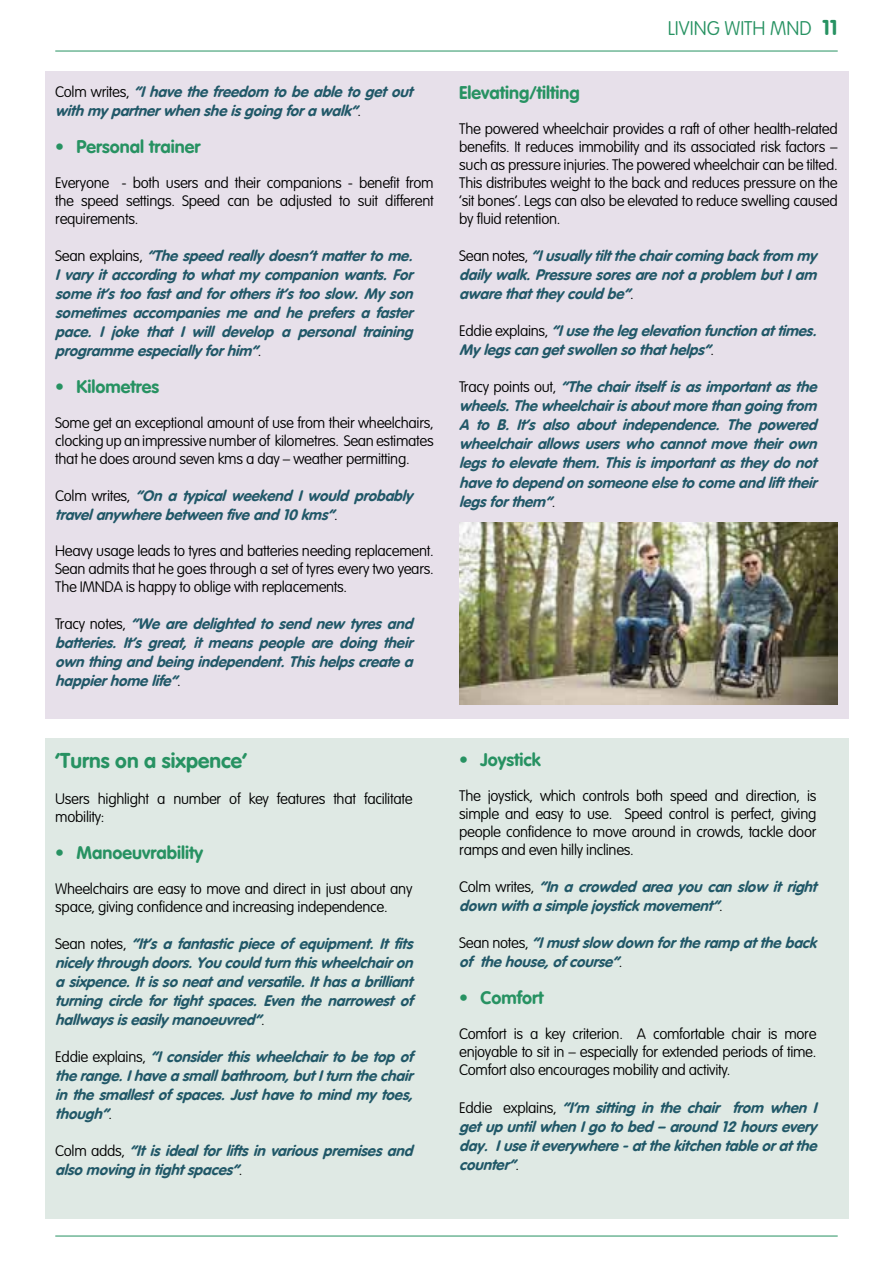
<style>
.page{position:relative;width:893px;height:1263px;background:#fff}
.page>*{position:absolute;margin:0;border:0;box-sizing:border-box;transform-origin:0 0}
.t1{font:21px "VAG Rounded Bold";color:#279262}
.t2{font:100 19.5px "VAG Rounded Std";color:#279262}
.t3{font:18px "VAG Rounded Bold";color:#279262}
.t4{font:italic 15px/19px "VAG Rounded Bold";color:#215868}
.t5{font:100 15px/18px "VAG Rounded Std";letter-spacing:-.02em;color:#000;text-align:justify}
.s1{font-family:"VAG Rounded Std";font-weight:100;font-style:normal;color:#000}
.s2{font-family:"VAG Rounded Bold";font-weight:400;font-size:21px}
</style>
<div class="page">
<hr style="left:55px;top:51px;width:783px;height:1px;background:#279262">
<hr style="left:55px;top:1236px;width:783px;height:1px;background:#279262">
<div style="left:45px;top:71px;width:803px;height:648px;background:#e7e0ea"></div>
<div style="left:45px;top:738px;width:803px;height:480px;background:#dfe9e4"></div>
<img style="left:459px;top:523px;width:379px;height:181px">
<p class="t4" style="left:55px;top:82px;width:363px"><span class="s1">C o l m w r i t e s ,</span> “I havethefreedom tobeabletogetout withmy partnerwhensheisgoingforawalk”<span class="s1">.</span></p>
<p class="t3" style="left:55px;top:136px;width:147px">• Personal trainer</p>
<p class="t5" style="left:55px;top:174px;width:380px">Everyone - both users and their companions - benefit from the speed settings. Speed can be adjusted to suit different requirements.</p>
<p class="t4" style="left:55px;top:246px;width:363px;text-align:justify"><span class="s1">S e a n e x p l a i n s ,</span> “Thespeedreally doesn’tmattertome.<br>I vary it according to what my companion wants. For someit’stoofastandforothersit’stooslow.My son sometimes accompanies me and he prefers a faster pace. I joke that I will develop a personal training programmeespecially forhim”<span class="s1">.</span></p>
<p class="t3" style="left:55px;top:376px;width:105px">• Kilometres</p>
<p class="t5" style="left:55px;top:414px;width:380px">Some get an exceptional amount of use from their wheelchairs, clocking up an impressive number of kilometres. Sean estimates that he does around seven kms a day – weather permitting.</p>
<p class="t4" style="left:55px;top:486px;width:359px"><span class="s1">C o l m w r i t e s ,</span> “On a typical weekend I would probably travelanywherebetweenfiveand10kms”<span class="s1">.</span></p>
<p class="t5" style="left:55px;top:542px;width:380px">Heavy usage leads to tyres and batteries needing replacement.<br>Sean admits that he goes through a set of tyres every two years.<br>The IMNDA is happy to oblige with replacements.</p>
<p class="t4" style="left:55px;top:614px;width:363px;text-align:justify"><span class="s1">T r a c y n o t e s ,</span> “We are delighted to send new tyres and batteries. It’s great, it means people are doing their ownthingandbeingindependent.Thishelpscreatea happierhomelife”<span class="s1">.</span></p>
<h2 class="t2" style="left:668px;top:17px;width:171px">LIVING WITH MND <span class="s2">11</span></h2>
<p class="t3" style="left:459px;top:82px;width:122px">Elevating/tilting</p>
<p class="t5" style="left:459px;top:120px;width:380px">The powered wheelchair provides a raft of other health-related benefits. It reduces immobility and its associated risk factors – such as pressure injuries. The powered wheelchair can be tilted.<br>This distributes weight to the back and reduces pressure on the ‘sit bones’. Legs can also be elevated to reduce swelling caused by fluid retention.</p>
<p class="t4" style="left:459px;top:246px;width:363px"><span class="s1">S e a n n o t e s ,</span> “I usually tiltthechaircomingbackfrom my daily walk.Pressuresoresarenotaproblem butI am awarethatthey couldbe”<span class="s1">.</span></p>
<p class="t4" style="left:459px;top:321px;width:363px"><span class="s1">E d d i e e x p l a i n s ,</span> “I usethelegelevationfunctionattimes.<br>My legscangetswollensothathelps”<span class="s1">.</span></p>
<p class="t4" style="left:459px;top:377px;width:363px;text-align:justify"><span class="s1">T r a c y p o i n t s o u t ,</span> “Thechairitself isasimportantasthe wheels.Thewheelchairisaboutmorethangoingfrom A to B. It’s also about independence. The powered wheelchair allows users who cannot move their own legstoelevatethem.Thisisimportantasthey donot havetodependonsomeoneelsetocomeandlifttheir legsforthem”<span class="s1">.</span></p>
<h1 class="t1" style="left:55px;top:749px;width:193px">‘Turns on a sixpence’</h1>
<p class="t5" style="left:55px;top:790px;width:359px">Users highlight a number of key features that facilitate mobility:</p>
<p class="t3" style="left:55px;top:842px;width:149px">• Manoeuvrability</p>
<p class="t5" style="left:55px;top:880px;width:359px">Wheelchairs are easy to move and direct in just about any space, giving confidence and increasing independence.</p>
<p class="t4" style="left:55px;top:934px;width:363px"><span class="s1">S e a n n o t e s ,</span> “It’s a fantastic piece of equipment. It fits nicely throughdoors.Youcouldturnthiswheelchairon asixpence.Itissoneatandversatile.Ithasabrilliant turning circle for tight spaces. Even the narrowest of hallwaysiseasily manoeuvred”<span class="s1">.</span></p>
<p class="t4" style="left:55px;top:1047px;width:363px"><span class="s1">E d d i e e x p l a i n s ,</span> “I consider this wheelchair to be top of therange.I haveasmallbathroom,butI turnthechair inthesmallestof spaces.Justhavetomindmy toes, though”<span class="s1">.</span></p>
<p class="t4" style="left:55px;top:1141px;width:363px"><span class="s1">C o l m a d d s ,</span> “Itisidealforliftsinvariouspremisesand alsomovingintightspaces”<span class="s1">.</span></p>
<p class="t3" style="left:459px;top:749px;width:83px">• Joystick</p>
<p class="t5" style="left:459px;top:787px;width:359px">The joystick, which controls both speed and direction, is simple and easy to use. Speed control is perfect, giving people confidence to move around in crowds, tackle door ramps and even hilly inclines.</p>
<p class="t4" style="left:459px;top:877px;width:363px"><span class="s1">C o l m w r i t e s ,</span> “In a crowded area you can slow it right downwithasimplejoystickmovement”<span class="s1">.</span></p>
<p class="t4" style="left:459px;top:933px;width:363px"><span class="s1">S e a n n o t e s ,</span> “I mustslow downfortherampattheback of thehouse,of course”<span class="s1">.</span></p>
<p class="t3" style="left:459px;top:987px;width:86px">• Comfort</p>
<p class="t5" style="left:459px;top:1026px;width:359px">Comfort is a key criterion. A comfortable chair is more enjoyable to sit in – especially for extended periods of time.<br>Comfort also encourages mobility and activity.</p>
<p class="t4" style="left:459px;top:1097px;width:363px"><span class="s1">E d d i e e x p l a i n s ,</span> “I ’m sitting in the chair from when I getupuntilwhenI gotobed–around12hoursevery day . I useiteverywhere-atthekitchentableoratthe counter”<span class="s1">.</span></p>
</div>
